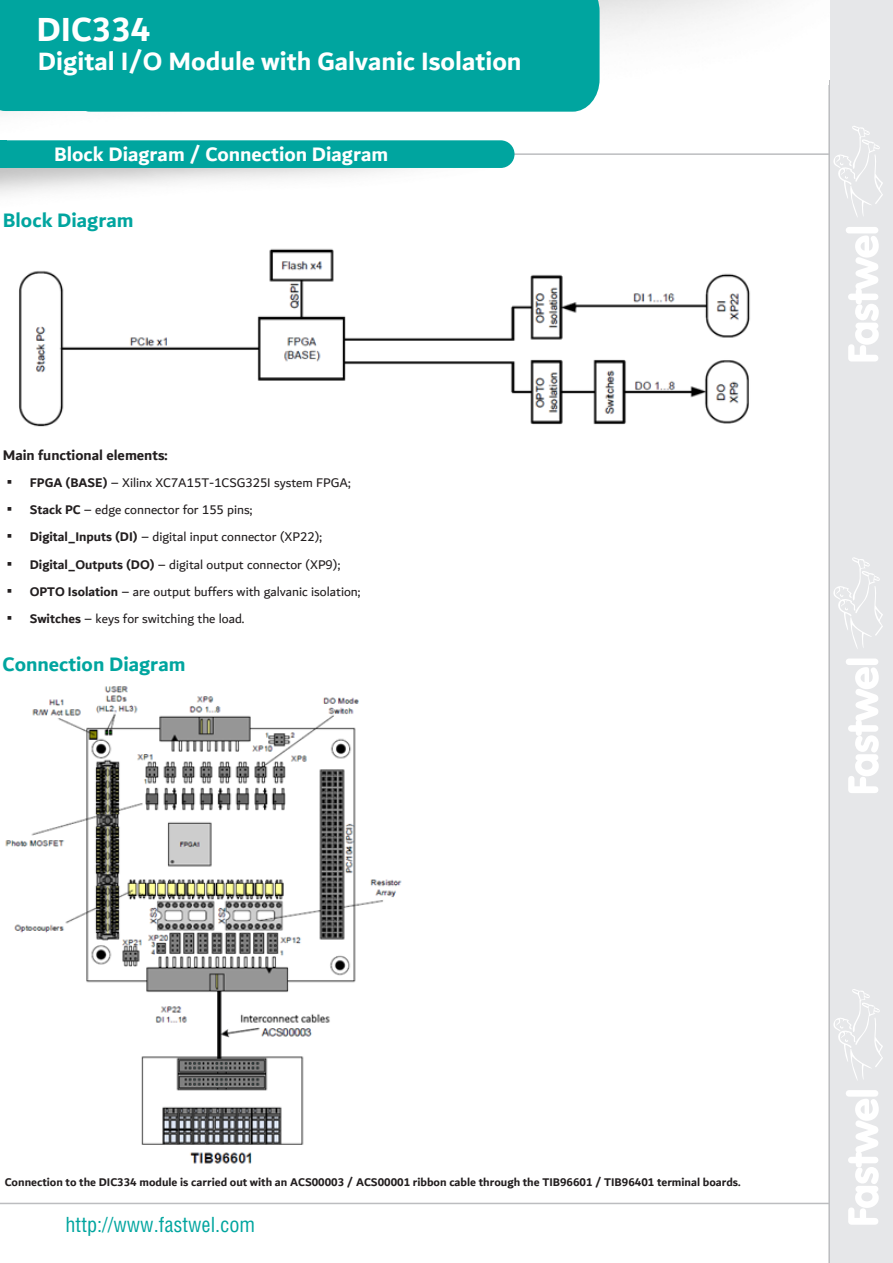
<style>
.page{position:relative;width:893px;height:1263px;background:#fff}
.page>*{position:absolute;margin:0;border:0;box-sizing:border-box;transform-origin:0 0}
.t1{font:700 36px "Dubai";color:#fff}
.t2{font:700 27px "Dubai";color:#fff}
.t3{font:700 21px "Dubai";color:#fff}
.t4{font:700 21px "Dubai";color:#00a59f}
.t5{font:21px "Helios Cond C";color:#00a59f}
.t6{font:700 15px "Dubai";color:#231f20}
.t7{font:13.5px "Dubai";color:#231f20}
.t8{font:700 12px "Dubai";color:#231f20}
.s1{font-family:"Koz Min Pr 6 N"}
.s2{font-weight:700}
</style>
<div class="page">
<div style="left:829px;top:0;width:64px;height:1263px;background:#e6e7e9"></div>
<hr style="left:0;top:1203px;width:829px;height:1px;background:#bcbdc0">
<svg style="left:833px;top:989px;width:50px;height:91px"></svg>
<svg style="left:848px;top:1099px;width:31px;height:126px"></svg>
<div style="left:846px;top:1090px;width:32px;height:7px;background:#fff;border-radius:3px"></div>
<svg style="left:833px;top:557px;width:50px;height:92px"></svg>
<svg style="left:848px;top:667px;width:31px;height:126px"></svg>
<div style="left:846px;top:658px;width:32px;height:7px;background:#fff;border-radius:3px"></div>
<svg style="left:833px;top:126px;width:50px;height:91px"></svg>
<svg style="left:848px;top:235px;width:31px;height:126px"></svg>
<div style="left:846px;top:227px;width:32px;height:6px;background:#fff;border-radius:3px"></div>
<hr style="left:828px;top:0;width:2px;height:1263px;background:#bcbdc0">
<hr style="left:0;top:153px;width:829px;height:2px;background:#bcbdc0">
<div style="left:0;top:140px;width:514px;height:28px;background:#00a59f"></div>
<div style="left:468px;top:0;width:361px;height:85px;background:#fff"></div>
<div style="left:0;top:0;width:64px;height:111px;background:#00a59f"></div>
<div style="left:64px;top:0;width:536px;height:112px;background:#00a59f"></div>
<img style="left:19px;top:248px;width:731px;height:179px">
<img style="left:5px;top:686px;width:397px;height:478px">
<h1 class="t1" style="left:36px;top:7px;width:115px">DIC334</h1>
<h2 class="t2" style="left:38px;top:45px;width:485px">Digital I/O Module with Galvanic Isolation</h2>
<h3 class="t3" style="left:54px;top:141px;width:336px">Block Diagram / Connection Diagram</h3>
<h3 class="t4" style="left:3px;top:208px;width:132px">Block Diagram</h3>
<p class="t6" style="left:3px;top:446px;width:166px">Main functional elements:</p>
<p class="t7" style="left:3px;top:475px;width:349px"><span class="s1">▪</span> <span class="s2">FPGA (BASE)</span> – Xilinx XC7A15T-1CSG325I system FPGA;</p>
<p class="t7" style="left:3px;top:502px;width:251px"><span class="s1">▪</span> <span class="s2">Stack PC</span> – edge connector for 155 pins;</p>
<p class="t7" style="left:3px;top:529px;width:321px"><span class="s1">▪</span> <span class="s2">Digital_Inputs (DI)</span> – digital input connector (XP22);</p>
<p class="t7" style="left:3px;top:556px;width:339px"><span class="s1">▪</span> <span class="s2">Digital_Outputs (DO)</span> – digital output connector (XP9);</p>
<p class="t7" style="left:3px;top:583px;width:359px"><span class="s1">▪</span> <span class="s2">OPTO Isolation</span> – are output buffers with galvanic isolation;</p>
<p class="t7" style="left:3px;top:610px;width:243px"><span class="s1">▪</span> <span class="s2">Switches</span> – keys for switching the load.</p>
<h3 class="t4" style="left:3px;top:651px;width:184px">Connection Diagram</h3>
<p class="t8" style="left:5px;top:1175px;width:737px">Connection to the DIC334 module is carried out with an ACS00003 / ACS00001 ribbon cable through the TIB96601 / TIB96401 terminal boards.</p>
<h3 class="t5" style="left:65px;top:1217px;width:191px">http://www.fastwel.com</h3>
</div>
